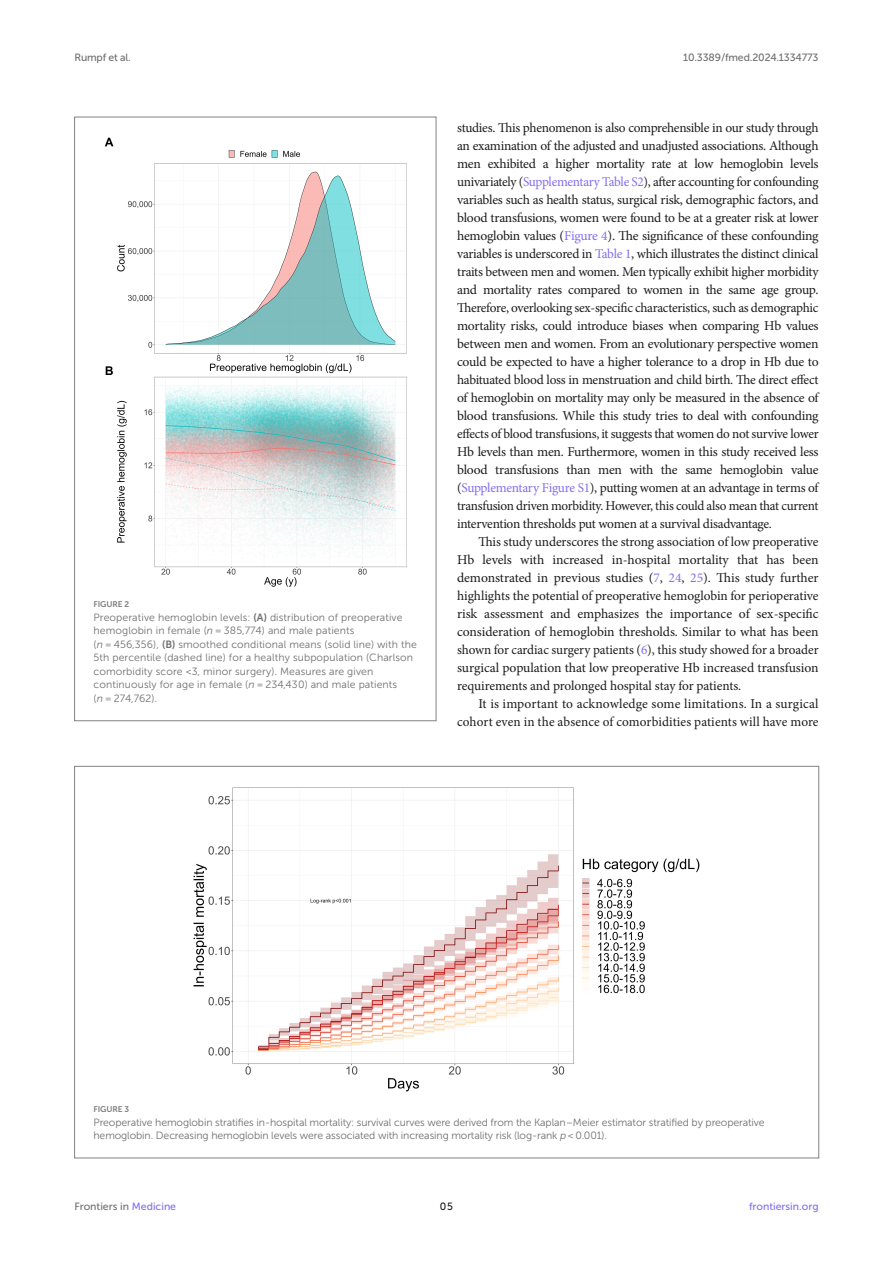
<style>
.page{position:relative;width:893px;height:1263px;background:#fff}
.page>*{position:absolute;margin:0;border:0;box-sizing:border-box;transform-origin:0 0}
.TEXT{font:13.5px/18px "Minion Pro";color:#1b1c1b;text-align:justify}
.FIG_LEG{font:10.5px/13.5px "Museo Sans 300";letter-spacing:.01em;color:#706f70}
.FIG_LEG-2{font:10.5px/13.5px "Museo Sans 300";letter-spacing:-.01em;color:#706f70}
.t1{font:10.5px "Museo Sans 500";letter-spacing:-.015em;color:#706f70}
.t2{font:10.5px "Museo Sans 500";color:#856df0}
.t3{font:10.5px "Museo Sans 500";color:#1b1c1b}
.FIG_HD{font:8.25px "Museo Sans 700";letter-spacing:-.01em;color:#7e7f7f}
.s1{font-family:"Museo Sans 700"}
.s2{font-style:italic}
.s3{color:#856df0}
</style>
<div class="page">
<img style="left:193px;top:787px;width:507px;height:305px">
<img style="left:104px;top:137px;width:303px;height:450px">
<p class="t1" style="left:74px;top:51px;width:58px">Rumpf et al.</p>
<p class="t1" style="left:683px;top:51px;width:137px">10.3389/fmed.2024.1334773</p>
<p class="FIG_HD" style="left:94px;top:600px;width:37px">FIGURE 2</p>
<p class="FIG_LEG" style="left:94px;top:610px;width:325px">Preoperative hemoglobin levels: <span class="s1">(A)</span> distribution of preoperative hemoglobin in female (<span class="s2">n</span> = 385,774) and male patients<br>(<span class="s2">n</span> = 456,356), <span class="s1">(B)</span> smoothed conditional means (solid line) with the 5th percentile (dashed line) for a healthy subpopulation (Charlson comorbidity score &lt;3, minor surgery). Measures are given continuously for age in female (<span class="s2">n</span> = 234,430) and male patients<br>(<span class="s2">n</span> = 274,762).</p>
<p class="TEXT" style="left:457px;top:119px;width:363px">studies. This phenomenon is also comprehensible in our study through an examination of the adjusted and unadjusted associations. Although men exhibited a higher mortality rate at low hemoglobin levels univariately (<span class="s3">Supplementary Table S2</span>), after accounting for confounding variables such as health status, surgical risk, demographic factors, and blood transfusions, women were found to be at a greater risk at lower hemoglobin values (<span class="s3">Figure 4</span>). The significance of these confounding variables is underscored in <span class="s3">Table 1</span>, which illustrates the distinct clinical traits between men and women. Men typically exhibit higher morbidity and mortality rates compared to women in the same age group.<br>Therefore, overlooking sex-specific characteristics, such as demographic mortality risks, could introduce biases when comparing Hb values between men and women. From an evolutionary perspective women could be expected to have a higher tolerance to a drop in Hb due to habituated blood loss in menstruation and child birth. The direct effect of hemoglobin on mortality may only be measured in the absence of blood transfusions. While this study tries to deal with confounding effects of blood transfusions, it suggests that women do not survive lower Hb levels than men. Furthermore, women in this study received less blood transfusions than men with the same hemoglobin value (<span class="s3">Supplementary Figure S1</span>), putting women at an advantage in terms of transfusion driven morbidity. However, this could also mean that current intervention thresholds put women at a survival disadvantage.</p>
<p class="TEXT" style="left:457px;top:533px;width:363px;text-indent:21px">This study underscores the strong association of low preoperative Hb levels with increased in-hospital mortality that has been demonstrated in previous studies (<span class="s3">7</span>, <span class="s3">24</span>, <span class="s3">25</span>). This study further highlights the potential of preoperative hemoglobin for perioperative risk assessment and emphasizes the importance of sex-specific consideration of hemoglobin thresholds. Similar to what has been shown for cardiac surgery patients (<span class="s3">6</span>), this study showed for a broader surgical population that low preoperative Hb increased transfusion requirements and prolonged hospital stay for patients.</p>
<p class="TEXT" style="left:457px;top:695px;width:363px;text-align:right">It is important to acknowledge some limitations. In a surgical cohort even in the absence of comorbidities patients will have more</p>
<p class="FIG_HD" style="left:94px;top:1104px;width:37px">FIGURE 3</p>
<p class="FIG_LEG-2" style="left:94px;top:1115px;width:673px">Preoperative hemoglobin stratifies in-hospital mortality: survival curves were derived from the Kaplan–Meier estimator stratified by preoperative hemoglobin. Decreasing hemoglobin levels were associated with increasing mortality risk (log-rank <span class="s2">p</span> &lt; 0.001).</p>
<p class="t1" style="left:74px;top:1200px;width:103px">Frontiers in <span class="s3">Medicine</span></p>
<p class="t3" style="left:440px;top:1200px;width:14px">05</p>
<p class="t2" style="left:749px;top:1200px;width:71px">frontiersin.org</p>
</div>
